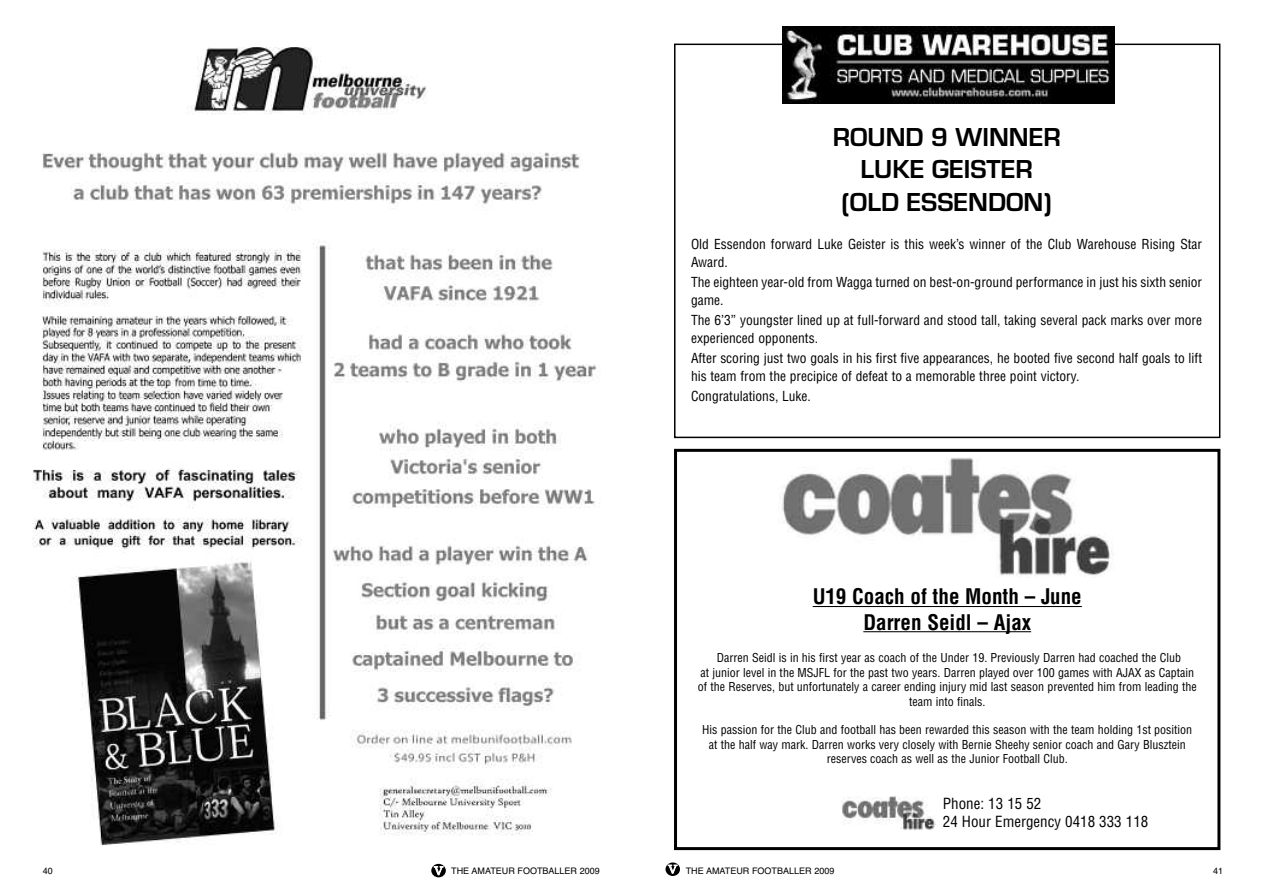
<style>
.page{position:relative;width:1263px;height:893px;background:#fff}
.page>*{position:absolute;margin:0;border:0;box-sizing:border-box;transform-origin:0 0}
.t1{font:700 27px/32.4px "Eurostile";color:#000;text-align:center}
.t2{font:700 condensed 21px/25.2px "Helvetica";color:#000;text-align:center}
.t3{font:condensed 15px/18px "Helvetica";color:#000}
.t4{font:condensed 13.5px/18px "Helvetica";color:#000}
.t5{font:condensed 12px/14.4px "Helvetica";color:#000;text-align:center}
.t6{font:9px "Helvetica";color:#000}
.s1{font-family:"Bookman";font-weight:300;font-size:12px;color:#fff}
</style>
<div class="page">
<div style="left:665px;top:862px;width:15px;height:14px;background:#000;border-radius:50%"></div>
<div style="left:431px;top:864px;width:15px;height:13px;background:#000;border-radius:50%"></div>
<div style="left:674px;top:44px;width:546px;height:394px;border:2px solid #000"></div>
<img style="left:782px;top:27px;width:332px;height:76px">
<img style="left:782px;top:457px;width:330px;height:121px">
<div style="left:674px;top:449px;width:546px;height:401px;border:3px solid #000"></div>
<hr style="left:813px;top:606px;width:269px;height:1px;background:#000">
<hr style="left:863px;top:631px;width:168px;height:1px;background:#000">
<img style="left:842px;top:797px;width:94px;height:33px">
<img style="left:32px;top:48px;width:565px;height:798px">
<h1 class="t1" style="left:833px;top:120px;width:230px">ROUND 9 WINNER<br>LUKE GEISTER (OLD ESSENDON)</h1>
<p class="t4" style="left:691px;top:235px;width:513px">Old Essendon forward Luke Geister is this week’s winner of the Club Warehouse Rising Star<br>Award.</p>
<p class="t4" style="left:691px;top:273px;width:513px">The eighteen year-old from Wagga turned on best-on-ground performance in just his sixth senior game.</p>
<p class="t4" style="left:691px;top:311px;width:513px">The 6’3” youngster lined up at full-forward and stood tall, taking several pack marks over more experienced opponents.</p>
<p class="t4" style="left:691px;top:349px;width:513px">After scoring just two goals in his first five appearances, he booted five second half goals to lift his team from the precipice of defeat to a memorable three point victory.</p>
<p class="t4" style="left:691px;top:387px;width:121px">Congratulations, Luke.</p>
<h2 class="t2" style="left:813px;top:585px;width:271px">U19 Coach of the Month – June<br>Darren Seidl – Ajax</h2>
<p class="t5" style="left:698px;top:651px;width:500px">Darren Seidl is in his first year as coach of the Under 19. Previously Darren had coached the Club<br>at junior level in the MSJFL for the past two years. Darren played over 100 games with AJAX as Captain of the Reserves, but unfortunately a career ending injury mid last season prevented him from leading the team into finals.</p>
<p class="t5" style="left:702px;top:723px;width:491px">His passion for the Club and football has been rewarded this season with the team holding 1st position at the half way mark. Darren works very closely with Bernie Sheehy senior coach and Gary Blusztein reserves coach as well as the Junior Football Club.</p>
<p class="t3" style="left:943px;top:795px;width:207px">Phone: 13 15 52<br>24 Hour Emergency 0418 333 118</p>
<p class="t6" style="left:43px;top:866px;width:12px">40</p>
<p class="t6" style="left:434px;top:865px;width:167px"><span class="s1">V</span> THE AMATEUR FOOTBALLER 2009</p>
<p class="t6" style="left:668px;top:866px;width:167px"><span class="s1">V</span> THE AMATEUR FOOTBALLER 2009</p>
<p class="t6" style="left:1213px;top:866px;width:12px">41</p>
</div>
